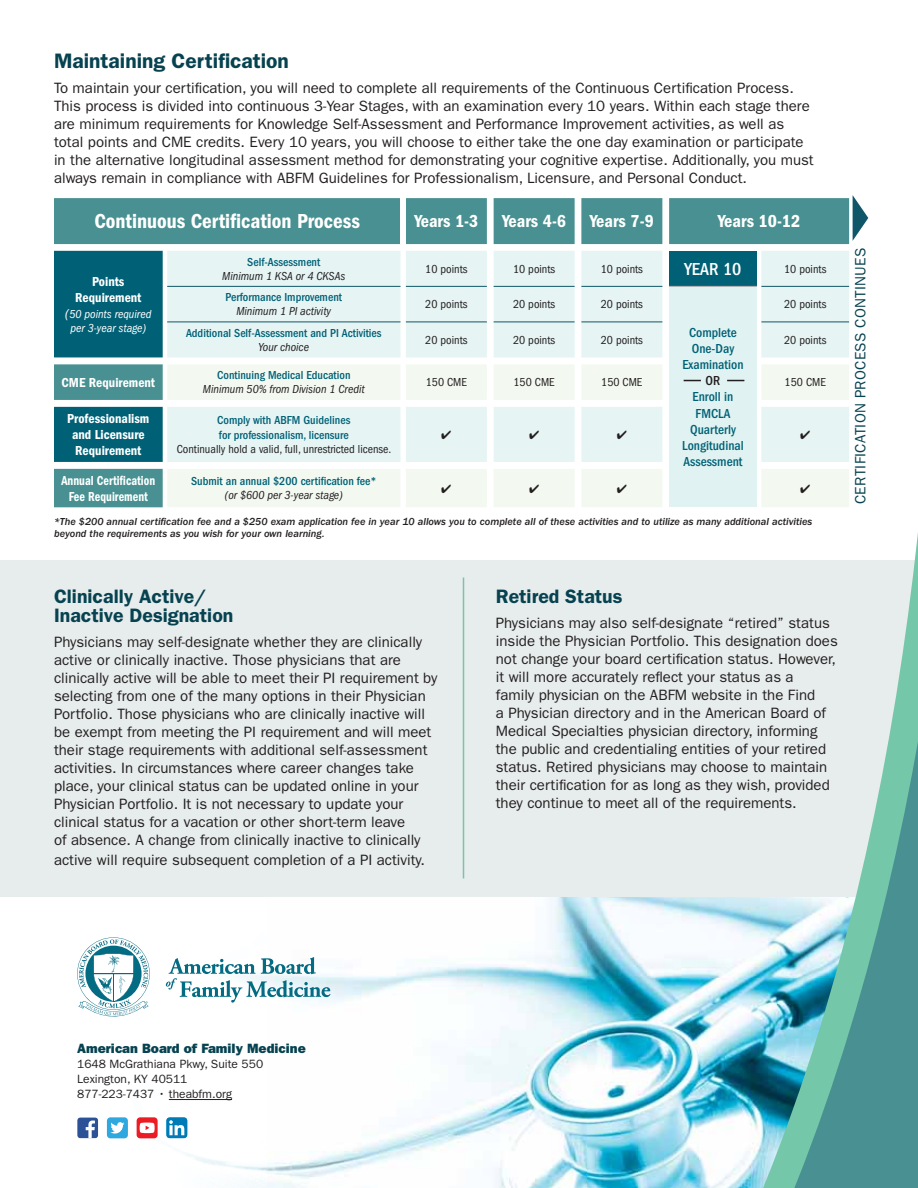
<style>
.page{position:relative;width:918px;height:1188px;background:#fff}
.page>*{position:absolute;margin:0;border:0;box-sizing:border-box;transform-origin:0 0}
.t1{font:21px "ITC Franklin Gothic Std Dm Cd";color:#fff}
.t2{font:600 21px "ITC Franklin Gothic Std";color:#064250}
.t3{font:600 19.5px/19.5px "ITC Franklin Gothic Std";color:#064250}
.t4{font:18px "ITC Franklin Gothic Std Dm Cd";color:#fff}
.t5{font:500 condensed 18px "ITC Franklin Gothic Std";color:#fff}
.t6{font:15px/18px "ITC Franklin Gothic Std";color:#231f20}
.t7{font:15px "ITC Franklin Gothic Std";letter-spacing:.02em;color:#064250}
.t8{font:500 condensed 13.5px/16.2px "ITC Franklin Gothic Std";color:#006176;text-align:center}
.t9{font:13.5px/16.2px "ITC Franklin Gothic Std Dm Cd";color:#fff;text-align:center}
.t10{font:13.5px/16.2px "ITC Franklin Gothic Std Dm Cd";color:#fff;text-align:center;scale:.9 1}
.t11{font:13.5px "ITC Franklin Gothic Std Hvy";color:#064250}
.t12{font:500 condensed 13.5px "ITC Franklin Gothic Std";color:#231f20}
.t13{font:500 condensed 12px/14.4px "ITC Franklin Gothic Std";color:#006176}
.t14{font:condensed 12px "ITC Franklin Gothic Std";color:#231f20}
.t15{font:italic condensed 12px "ITC Franklin Gothic Std";color:#231f20}
.t16{font:12px/15px "ITC Franklin Gothic Std";color:#231f20}
.t17{font:italic condensed 12px/13.5px "ITC Franklin Gothic Std";color:#fff;text-align:center}
.t18{font:10.5px/12.6px "ITC Franklin Gothic Std Med It";color:#231f20}
.s1{font-size:13.5px}
</style>
<div class="page">
<img style="left:0;top:896px;width:680px;height:292px">
<div style="left:0;top:560px;width:918px;height:336px;background:#e7ecec"></div>
<svg style="left:680px;top:244px;width:33px;height:944px;fill:#e7ecec"></svg>
<svg style="left:713px;top:244px;width:205px;height:944px"></svg>
<hr style="left:463px;top:577px;width:1px;height:301px;background:#74c7a8">
<svg style="left:166px;top:957px;width:164px;height:46px"></svg>
<svg style="left:77px;top:937px;width:73px;height:83px"></svg>
<svg style="left:167px;top:251px;width:682px;height:113px;background:#e7f4f4"></svg>
<div style="left:669px;top:251px;width:88px;height:35px;background:#006176"></div>
<div style="left:669px;top:286px;width:88px;height:221px;background:#e0f2f1"></div>
<svg style="left:54px;top:251px;width:109px;height:256px;background:#297b89"></svg>
<svg style="left:167px;top:364px;width:682px;height:143px"></svg>
<hr style="left:669px;top:286px;width:88px;height:1px;background:#a7a9ac">
<hr style="left:167px;top:286px;width:233px;height:1px;background:#0f5668">
<hr style="left:167px;top:322px;width:233px;height:1px;background:#0f5668">
<hr style="left:406px;top:286px;width:81px;height:1px;background:#0f5668">
<hr style="left:406px;top:322px;width:81px;height:1px;background:#0f5668">
<hr style="left:494px;top:286px;width:81px;height:1px;background:#0f5668">
<hr style="left:494px;top:322px;width:81px;height:1px;background:#0f5668">
<hr style="left:581px;top:286px;width:81px;height:1px;background:#0f5668">
<hr style="left:761px;top:286px;width:88px;height:1px;background:#0f5668">
<hr style="left:581px;top:322px;width:81px;height:1px;background:#0f5668">
<hr style="left:761px;top:322px;width:88px;height:1px;background:#0f5668">
<svg style="left:727px;top:380px;width:17px;height:1px"></svg>
<svg style="left:684px;top:380px;width:17px;height:1px"></svg>
<svg style="left:54px;top:195px;width:814px;height:49px;background:#5a9b9c"></svg>
<div style="left:77px;top:1117px;width:21px;height:21px;background:#2b5296"></div>
<svg style="left:86px;top:1121px;width:9px;height:17px"></svg>
<div style="left:107px;top:1117px;width:21px;height:21px;background:#2fa8e0;border-radius:4px"></div>
<svg style="left:110px;top:1122px;width:14px;height:12px"></svg>
<div style="left:137px;top:1117px;width:21px;height:21px;background:#eb1c24;border-radius:4px"></div>
<svg style="left:140px;top:1123px;width:15px;height:10px"></svg>
<svg style="left:166px;top:1117px;width:21px;height:21px"></svg>
<svg style="left:169px;top:1120px;width:15px;height:15px"></svg>
<hr style="left:169px;top:1099px;width:63px;height:1px;background:#231f20">
<svg style="left:442px;top:430px;width:9px;height:9px"></svg>
<svg style="left:529px;top:430px;width:10px;height:9px"></svg>
<svg style="left:617px;top:430px;width:10px;height:9px"></svg>
<svg style="left:801px;top:430px;width:9px;height:9px"></svg>
<svg style="left:442px;top:484px;width:9px;height:9px"></svg>
<svg style="left:529px;top:484px;width:10px;height:9px"></svg>
<svg style="left:617px;top:484px;width:10px;height:9px"></svg>
<svg style="left:801px;top:484px;width:9px;height:9px"></svg>
<h1 class="t2" style="left:54px;top:53px;width:236px">Maintaining Certification</h1>
<p class="t6" style="left:54px;top:81px;width:761px">To maintain your certification, you will need to complete all requirements of the Continuous Certification Process.<br>This process is divided into continuous 3-Year Stages, with an examination every 10 years. Within each stage there are minimum requirements for Knowledge Self-Assessment and Performance Improvement activities, as well as total points and CME credits. Every 10 years, you will choose to either take the one day examination or participate in the alternative longitudinal assessment method for demonstrating your cognitive expertise. Additionally, you must always remain in compliance with ABFM Guidelines for Professionalism, Licensure, and Personal Conduct.</p>
<h1 class="t1" style="left:94px;top:209px;width:267px">Continuous Certification Process</h1>
<p class="t4" style="left:414px;top:211px;width:66px">Years 1-3</p>
<p class="t4" style="left:502px;top:211px;width:66px">Years 4-6</p>
<p class="t4" style="left:590px;top:211px;width:66px">Years 7-9</p>
<p class="t4" style="left:718px;top:211px;width:84px">Years 10-12</p>
<p class="t9" style="left:75px;top:273px;width:68px">Points<br>Requirement</p>
<p class="t17" style="left:65px;top:309px;width:88px"><span class="s1">(</span>50 points required per 3-year stage)</p>
<p class="t9" style="left:62px;top:374px;width:95px">CME Requirement</p>
<p class="t13" style="left:247px;top:256px;width:75px">Self-Assessment</p>
<p class="t15" style="left:222px;top:271px;width:125px">Minimum 1 KSA or 4 CKSAs</p>
<p class="t13" style="left:226px;top:291px;width:118px">Performance Improvement</p>
<p class="t15" style="left:236px;top:307px;width:96px">Minimum 1 PI activity</p>
<p class="t13" style="left:186px;top:327px;width:197px">Additional Self-Assessment and PI Activities</p>
<p class="t15" style="left:259px;top:342px;width:52px">Your choice</p>
<p class="t13" style="left:217px;top:369px;width:135px">Continuing Medical Education</p>
<p class="t15" style="left:203px;top:385px;width:163px">Minimum 50% from Division 1 Credit</p>
<p class="t9" style="left:67px;top:410px;width:84px">Professionalism and Licensure<br>Requirement</p>
<p class="t13" style="left:217px;top:414px;width:135px">Comply with ABFM Guidelines for professionalism, licensure</p>
<p class="t14" style="left:177px;top:442px;width:216px">Continually hold a valid, full, unrestricted license.</p>
<p class="t10" style="left:61px;top:472px;width:106px">Annual Certification<br>Fee Requirement</p>
<p class="t13" style="left:191px;top:475px;width:187px">Submit an annual $200 certification fee*</p>
<p class="t15" style="left:225px;top:491px;width:120px">(or $600 per 3-year stage)</p>
<p class="t14" style="left:425px;top:262px;width:44px">10 points</p>
<p class="t14" style="left:513px;top:262px;width:44px">10 points</p>
<p class="t14" style="left:601px;top:262px;width:44px">10 points</p>
<p class="t5" style="left:685px;top:262px;width:58px">YEAR 10</p>
<p class="t14" style="left:784px;top:262px;width:44px">10 points</p>
<p class="t14" style="left:425px;top:297px;width:44px">20 points</p>
<p class="t14" style="left:513px;top:297px;width:44px">20 points</p>
<p class="t14" style="left:601px;top:297px;width:44px">20 points</p>
<p class="t14" style="left:784px;top:297px;width:44px">20 points</p>
<p class="t8" style="left:682px;top:325px;width:63px">Complete<br>One-Day<br>Examination</p>
<p class="t12" style="left:706px;top:376px;width:16px">OR</p>
<p class="t8" style="left:682px;top:390px;width:63px">Enroll in<br>FMCLA<br>Quarterly<br>Longitudinal<br>Assessment</p>
<p class="t14" style="left:425px;top:333px;width:44px">20 points</p>
<p class="t14" style="left:513px;top:333px;width:44px">20 points</p>
<p class="t14" style="left:601px;top:333px;width:44px">20 points</p>
<p class="t14" style="left:784px;top:333px;width:44px">20 points</p>
<p class="t14" style="left:426px;top:375px;width:43px">150 CME</p>
<p class="t14" style="left:514px;top:375px;width:43px">150 CME</p>
<p class="t14" style="left:601px;top:375px;width:43px">150 CME</p>
<p class="t14" style="left:785px;top:375px;width:43px">150 CME</p>
<p class="t18" style="left:54px;top:516px;width:760px">*The $200 annual certification fee and a $250 exam application fee in year 10 allows you to complete all of these activities and to utilize as many additional activities beyond the requirements as you wish for your own learning.</p>
<p class="t7" style="left:855px;top:504px;width:258px;rotate:-90deg">CERTIFICATION PROCESS CONTINUES</p>
<h2 class="t3" style="left:54px;top:588px;width:181px">Clinically Active/<br>Inactive Designation</h2>
<p class="t6" style="left:54px;top:635px;width:385px">Physicians may self-designate whether they are clinically active or clinically inactive. Those physicians that are clinically active will be able to meet their PI requirement by selecting from one of the many options in their Physician Portfolio. Those physicians who are clinically inactive will be exempt from meeting the PI requirement and will meet their stage requirements with additional self-assessment activities. In circumstances where career changes take place, your clinical status can be updated online in your Physician Portfolio. It is not necessary to update your clinical status for a vacation or other short-term leave<br>of absence. A change from clinically inactive to clinically</p>
<p class="t6" style="left:54px;top:852px;width:373px">active will require subsequent completion of a PI activity.</p>
<h2 class="t3" style="left:496px;top:588px;width:128px">Retired Status</h2>
<p class="t6" style="left:496px;top:615px;width:344px">Physicians may also self-designate “retired” status inside the Physician Portfolio. This designation does not change your board certification status. However, it will more accurately reflect your status as a<br>family physician on the ABFM website in the Find<br>a Physician directory and in the American Board of Medical Specialties physician directory, informing the public and credentialing entities of your retired status. Retired physicians may choose to maintain their certification for as long as they wish, provided they continue to meet all of the requirements.</p>
<p class="t11" style="left:77px;top:1041px;width:230px">American Board of Family Medicine</p>
<p class="t16" style="left:77px;top:1058px;width:188px">1648 McGrathiana Pkwy, Suite 550<br>Lexington, KY 40511<br>877-223-7437 • theabfm.org</p>
</div>
